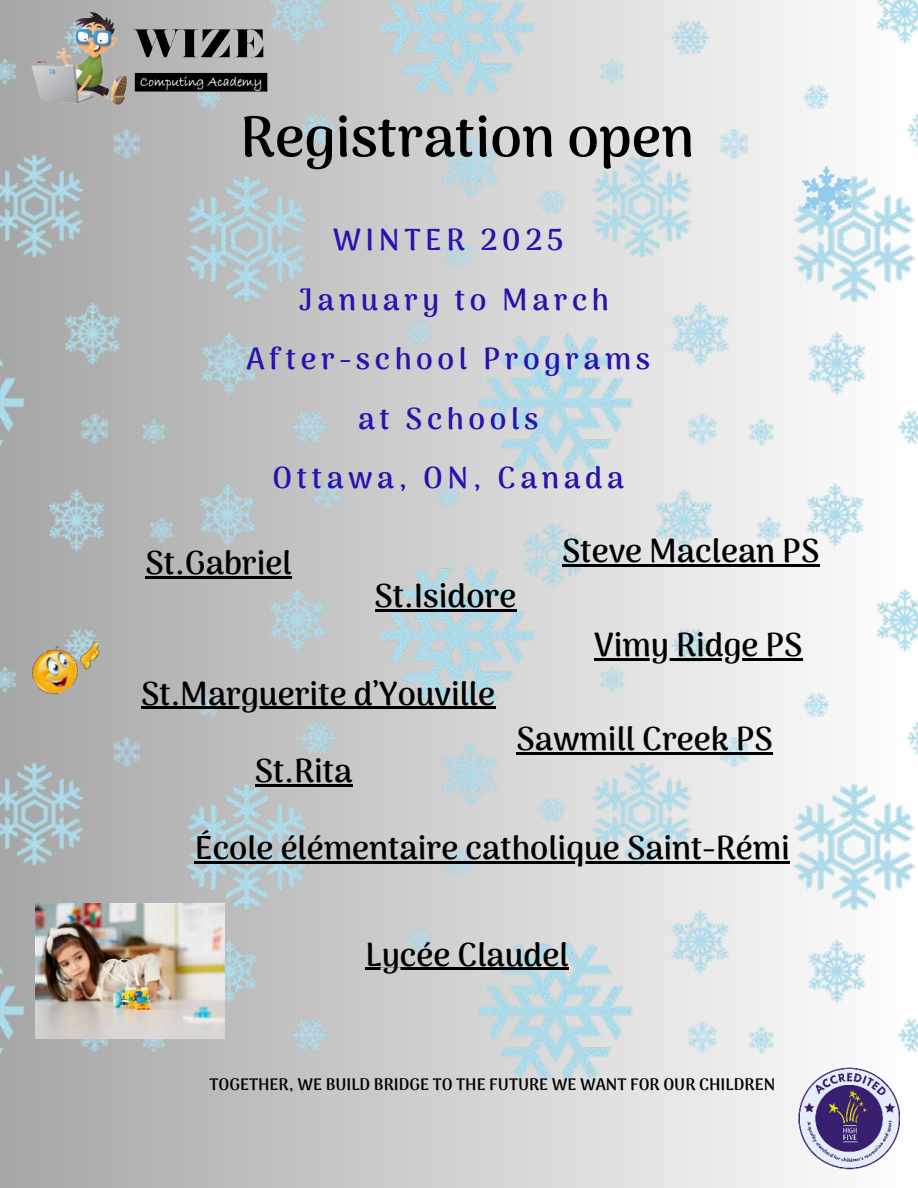
<style>
.page{position:relative;width:918px;height:1188px;background:#fff}
.page>*{position:absolute;margin:0;border:0;box-sizing:border-box;transform-origin:0 0}
.t1{font:700 57px "Arima Madurai";color:#000}
.t2{font:700 32.7px "Arima Madurai";color:#000}
.t3{font:700 30px/59.6px "Arima Madurai";letter-spacing:.155em;color:#2812af;text-align:center}
.t4{font:800 16.5px "Arima Madurai";color:#000}
</style>
<div class="page">
<div style="left:0;top:0;width:918px;height:1188px;background:linear-gradient(to right,#a6a6a6,#fefefe)"></div>
<img style="left:0;top:0;width:918px;height:1087px">
<img style="left:21px;top:10px;width:249px;height:99px">
<img style="left:24px;top:626px;width:86px;height:75px">
<img style="left:798px;top:1056px;width:101px;height:121px">
<img style="left:803px;top:167px;width:48px;height:54px">
<img style="left:35px;top:904px;width:189px;height:135px">
<hr style="left:146px;top:577px;width:146px;height:2px;background:#000">
<hr style="left:375px;top:610px;width:141px;height:2px;background:#000">
<hr style="left:141px;top:707px;width:354px;height:2px;background:#000">
<hr style="left:562px;top:564px;width:257px;height:3px;background:#000">
<hr style="left:594px;top:658px;width:209px;height:3px;background:#000">
<hr style="left:255px;top:784px;width:98px;height:2px;background:#000">
<hr style="left:516px;top:753px;width:257px;height:2px;background:#000">
<hr style="left:195px;top:861px;width:595px;height:3px;background:#000">
<hr style="left:366px;top:968px;width:203px;height:2px;background:#000">
<h1 class="t1" style="left:240px;top:97px;width:456px">Registration open</h1>
<p class="t3" style="left:246px;top:211px;width:405px">WINTER 2025<br>January to March<br>After-school Programs at Schools<br>Ottawa, ON, Canada</p>
<p class="t2" style="left:146px;top:540px;width:148px">St.Gabriel</p>
<p class="t2" style="left:375px;top:573px;width:143px">St.Isidore</p>
<p class="t2" style="left:141px;top:670px;width:356px">St.Marguerite d’Youville</p>
<p class="t2" style="left:562px;top:528px;width:259px">Steve Maclean PS</p>
<p class="t2" style="left:594px;top:622px;width:210px">Vimy Ridge PS</p>
<p class="t2" style="left:255px;top:748px;width:99px">St.Rita</p>
<p class="t2" style="left:516px;top:716px;width:258px">Sawmill Creek PS</p>
<p class="t2" style="left:195px;top:825px;width:597px">École élémentaire catholique Saint-Rémi</p>
<p class="t2" style="left:366px;top:931px;width:205px">Lycée Claudel</p>
<p class="t4" style="left:210px;top:1073px;width:567px">TOGETHER, WE BUILD BRIDGE TO THE FUTURE WE WANT FOR OUR CHILDREN</p>
</div>
